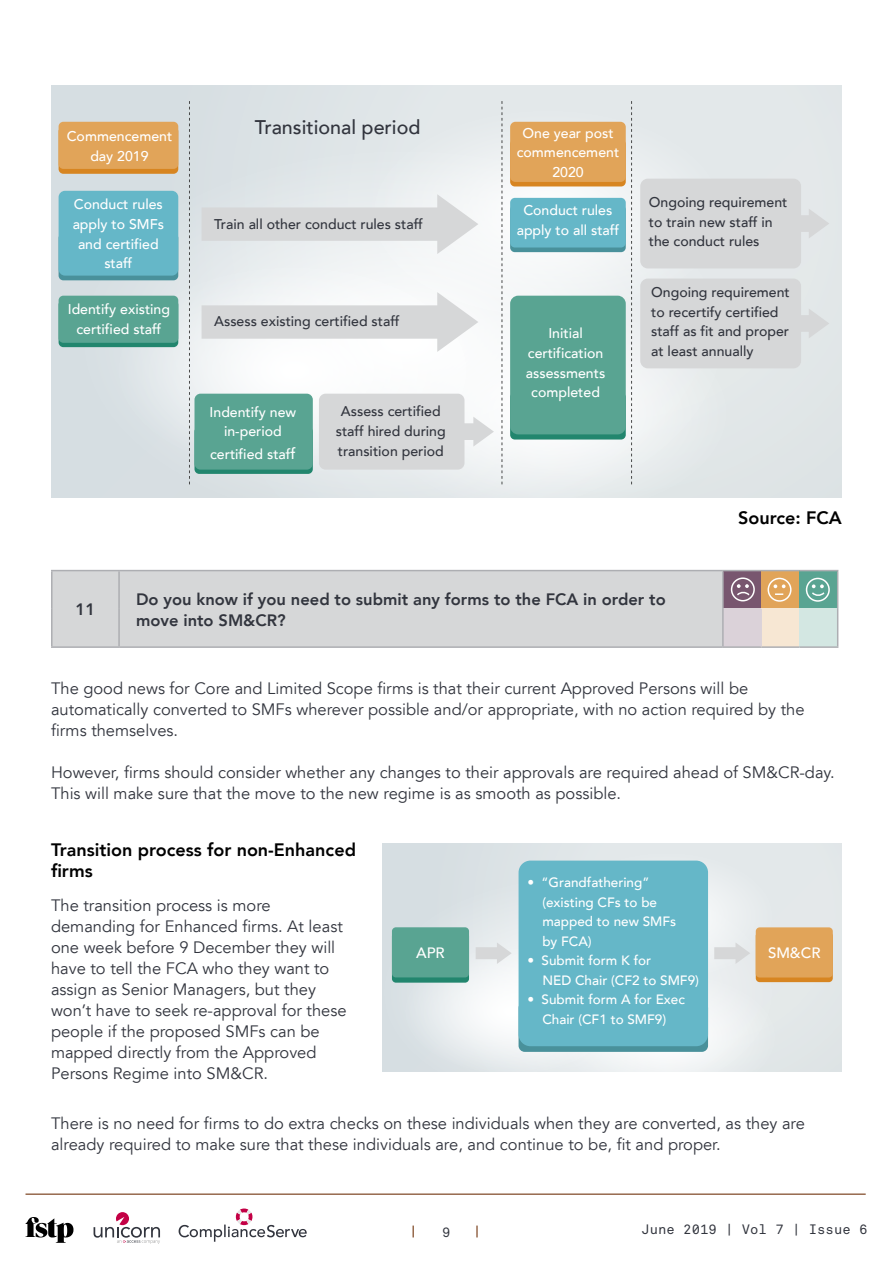
<style>
.page{position:relative;width:893px;height:1263px;background:#fff}
.page>*{position:absolute;margin:0;border:0;box-sizing:border-box;transform-origin:0 0}
.t1{font:500 19.8px "Avenir LT";color:#32353e}
.t2{font:800 18px/21.6px "Avenir LT";color:#000}
.t3{font:16.5px/21px "Avenir LT";color:#32353e}
.t4{font:800 16.5px/21px "Avenir LT";color:#32353e}
.t5{font:500 15px "Avenir LT";color:#fff}
.t6{font:500 14.1px/19.8px "Avenir LT";color:#32353e}
.t7{font:500 14.1px/19.8px "Avenir LT";color:#fff;text-align:center}
.t8{font:500 13.5px/19.5px "Avenir LT";color:#fff}
.t9{font:13.5px "Akkurat Mono";color:#32353e}
.s1{font-size:15.45px}
</style>
<div class="page">
<svg style="left:412px;top:1225px;width:2px;height:12px"></svg>
<svg style="left:476px;top:1225px;width:2px;height:12px"></svg>
<svg style="left:26px;top:1217px;width:47px;height:26px"></svg>
<hr style="left:26px;top:1193px;width:840px;height:2px;background:#96694c">
<svg style="left:94px;top:1212px;width:66px;height:32px"></svg>
<svg style="left:179px;top:1208px;width:128px;height:34px"></svg>
<svg style="left:51px;top:85px;width:790px;height:412px;background:#dee4e6"></svg>
<svg style="left:84px;top:151px;width:637px;height:346px"></svg>
<svg style="left:118px;top:267px;width:349px;height:206px"></svg>
<svg style="left:374px;top:111px;width:348px;height:205px"></svg>
<svg style="left:502px;top:101px;width:1px;height:384px"></svg>
<svg style="left:189px;top:101px;width:1px;height:384px"></svg>
<svg style="left:631px;top:101px;width:1px;height:384px"></svg>
<div style="left:640px;top:279px;width:161px;height:89px;background:#d6d7d8;border-radius:8px"></div>
<svg style="left:801px;top:308px;width:28px;height:30px"></svg>
<div style="left:640px;top:179px;width:161px;height:89px;background:#d6d7d8;border-radius:8px"></div>
<svg style="left:801px;top:209px;width:28px;height:29px"></svg>
<div style="left:510px;top:392px;width:116px;height:47px;background:linear-gradient(to right,#2c8c75,#2c8b74);border-radius:5px"></div>
<div style="left:510px;top:296px;width:116px;height:138px;background:#59a492;border-radius:8px"></div>
<div style="left:510px;top:205px;width:116px;height:47px;background:linear-gradient(to right,#509aa6,#509aa6);border-radius:5px"></div>
<div style="left:510px;top:198px;width:116px;height:49px;background:#65b7c8;border-radius:5px"></div>
<div style="left:510px;top:139px;width:116px;height:47px;background:#d78521;border-radius:5px"></div>
<div style="left:510px;top:122px;width:116px;height:60px;background:#e1a459;border-radius:5px"></div>
<div style="left:319px;top:394px;width:145px;height:76px;background:#d6d7d8;border-radius:7px"></div>
<svg style="left:464px;top:417px;width:30px;height:30px"></svg>
<div style="left:194px;top:427px;width:119px;height:47px;background:#22866e;border-radius:5px"></div>
<div style="left:194px;top:394px;width:119px;height:76px;background:#59a492;border-radius:6px"></div>
<svg style="left:202px;top:292px;width:276px;height:60px"></svg>
<svg style="left:202px;top:194px;width:276px;height:60px;background:#dee1e2"></svg>
<div style="left:59px;top:300px;width:119px;height:47px;background:#22866e;border-radius:5px"></div>
<div style="left:59px;top:296px;width:119px;height:47px;background:#59a492;border-radius:5px"></div>
<div style="left:59px;top:233px;width:119px;height:47px;background:#49919b;border-radius:5px"></div>
<div style="left:59px;top:191px;width:119px;height:85px;background:#65b7c8;border-radius:6px"></div>
<div style="left:59px;top:127px;width:119px;height:47px;background:#d78521;border-radius:5px"></div>
<div style="left:59px;top:122px;width:119px;height:47px;background:#e1a459;border-radius:5px"></div>
<svg style="left:383px;top:843px;width:459px;height:228px;background:#e0e6e7"></svg>
<div style="left:384px;top:878px;width:21px;height:193px;background:#d6dee2"></div>
<svg style="left:405px;top:853px;width:370px;height:218px"></svg>
<div style="left:756px;top:932px;width:77px;height:50px;background:linear-gradient(to right,#d78521,#d78521);border-radius:4px"></div>
<div style="left:756px;top:927px;width:77px;height:50px;background:#e1a459;border-radius:4px"></div>
<div style="left:519px;top:1002px;width:189px;height:50px;background:#49919b;border-radius:6px"></div>
<div style="left:519px;top:860px;width:189px;height:186px;background:#65b7c8;border-radius:12px"></div>
<div style="left:392px;top:932px;width:77px;height:51px;background:linear-gradient(to right,#22866e,#22866e);border-radius:4px"></div>
<div style="left:392px;top:927px;width:77px;height:50px;background:#59a492;border-radius:4px"></div>
<div style="left:53px;top:571px;width:669px;height:75px;background:#d6d7d8"></div>
<div style="left:723px;top:571px;width:38px;height:38px;background:#78566f"></div>
<div style="left:761px;top:571px;width:38px;height:38px;background:#e1a459"></div>
<div style="left:799px;top:571px;width:39px;height:38px;background:#59a492"></div>
<div style="left:723px;top:609px;width:38px;height:38px;background:#dbd2d9"></div>
<div style="left:761px;top:609px;width:38px;height:38px;background:#f7e7d3"></div>
<div style="left:799px;top:609px;width:39px;height:38px;background:#d3e7e2"></div>
<hr style="left:51px;top:570px;width:68px;height:1px;background:#adaeb2">
<hr style="left:51px;top:571px;width:2px;height:38px;background:#adaeb2">
<hr style="left:51px;top:609px;width:2px;height:37px;background:#adaeb2">
<hr style="left:723px;top:570px;width:38px;height:1px;background:#adaeb2">
<hr style="left:761px;top:570px;width:38px;height:1px;background:#adaeb2">
<hr style="left:799px;top:570px;width:39px;height:1px;background:#adaeb2">
<hr style="left:837px;top:571px;width:1px;height:38px;background:#adaeb2">
<hr style="left:51px;top:646px;width:68px;height:2px;background:#adaeb2">
<hr style="left:837px;top:609px;width:1px;height:37px;background:#adaeb2">
<hr style="left:723px;top:646px;width:38px;height:2px;background:#adaeb2">
<hr style="left:761px;top:646px;width:38px;height:2px;background:#adaeb2">
<hr style="left:799px;top:646px;width:39px;height:2px;background:#adaeb2">
<hr style="left:119px;top:570px;width:604px;height:1px;background:#adaeb2">
<hr style="left:118px;top:571px;width:2px;height:38px;background:#adaeb2">
<hr style="left:722px;top:571px;width:2px;height:38px;background:#adaeb2">
<hr style="left:118px;top:609px;width:2px;height:37px;background:#adaeb2">
<hr style="left:722px;top:609px;width:2px;height:37px;background:#adaeb2">
<hr style="left:119px;top:646px;width:604px;height:2px;background:#adaeb2">
<hr style="left:760px;top:609px;width:2px;height:37px;background:#dbd2d9">
<svg style="left:731px;top:577px;width:24px;height:24px"></svg>
<svg style="left:767px;top:578px;width:24px;height:24px"></svg>
<svg style="left:806px;top:578px;width:24px;height:24px"></svg>
<p class="t7" style="left:67px;top:127px;width:107px">Commencement day 2019</p>
<p class="t7" style="left:73px;top:195px;width:93px">Conduct rules apply to SMFs and certified staff</p>
<p class="t7" style="left:68px;top:299px;width:104px">Identify existing certified staff</p>
<p class="t1" style="left:255px;top:116px;width:167px">Transitional period</p>
<p class="t6" style="left:214px;top:214px;width:210px">Train all other conduct rules staff</p>
<p class="t6" style="left:214px;top:311px;width:187px">Assess existing certified staff</p>
<p class="t7" style="left:210px;top:402px;width:88px">Indentify new in-period</p>
<p class="t7" style="left:210px;top:445px;width:87px">certified staf<span class="s1">f</span></p>
<p class="t6" style="left:336px;top:402px;width:111px;text-align:center">Assess certified staff hired during transition period</p>
<p class="t7" style="left:517px;top:123px;width:104px">One year post commencement<br>2020</p>
<p class="t7" style="left:517px;top:201px;width:104px">Conduct rules apply to all staff</p>
<p class="t7" style="left:526px;top:324px;width:81px">Initial certification assessments completed</p>
<p class="t6" style="left:649px;top:192px;width:140px">Ongoing requirement to train new staff in the conduct rules</p>
<p class="t6" style="left:651px;top:282px;width:140px">Ongoing requirement to recertify certified staff as fit and proper at least annually</p>
<p class="t2" style="left:738px;top:507px;width:105px">Source: FCA</p>
<p class="t4" style="left:76px;top:599px;width:21px">11</p>
<p class="t4" style="left:136px;top:588px;width:531px">Do you know if you need to submit any forms to the FCA in order to move into SM&amp;CR?</p>
<p class="t3" style="left:51px;top:678px;width:755px">The good news for Core and Limited Scope firms is that their current Approved Persons will be automatically converted to SMFs wherever possible and/or appropriate, with no action required by the firms themselves.</p>
<p class="t3" style="left:51px;top:761px;width:785px;line-height:21.6px">However, firms should consider whether any changes to their approvals are required ahead of SM&amp;CR-day.<br>This will make sure that the move to the new regime is as smooth as possible.</p>
<p class="t2" style="left:51px;top:838px;width:306px">Transition process for non-Enhanced firms</p>
<p class="t3" style="left:51px;top:895px;width:297px">The transition process is more demanding for Enhanced firms. At least one week before 9 December they will have to tell the FCA who they want to assign as Senior Managers, but they won’t have to seek re-approval for these people if the proposed SMFs can be mapped directly from the Approved Persons Regime into SM&amp;CR.</p>
<p class="t3" style="left:51px;top:1113px;width:755px">There is no need for firms to do extra checks on these individuals when they are converted, as they are already required to make sure that these individuals are, and continue to be, fit and proper.</p>
<p class="t8" style="left:542px;top:873px;width:135px;text-indent:-15px">• “Grandfathering” (existing CFs to be mapped to new SMFs by FCA)</p>
<p class="t8" style="left:542px;top:951px;width:158px;text-indent:-15px">• Submit form K for<br>NED Chair (CF2 to SMF9)</p>
<p class="t8" style="left:527px;top:990px;width:159px;text-align:center">• Submit form A for Exec<br>Chair (CF1 to SMF9)</p>
<p class="t5" style="left:768px;top:944px;width:54px">SM&amp;CR</p>
<p class="t5" style="left:416px;top:944px;width:30px">APR</p>
<p class="t9" style="left:442px;top:1224px;width:10px">9</p>
<p class="t9" style="left:641px;top:1222px;width:227px">June 2019 | Vol 7 | Issue 6</p>
</div>
